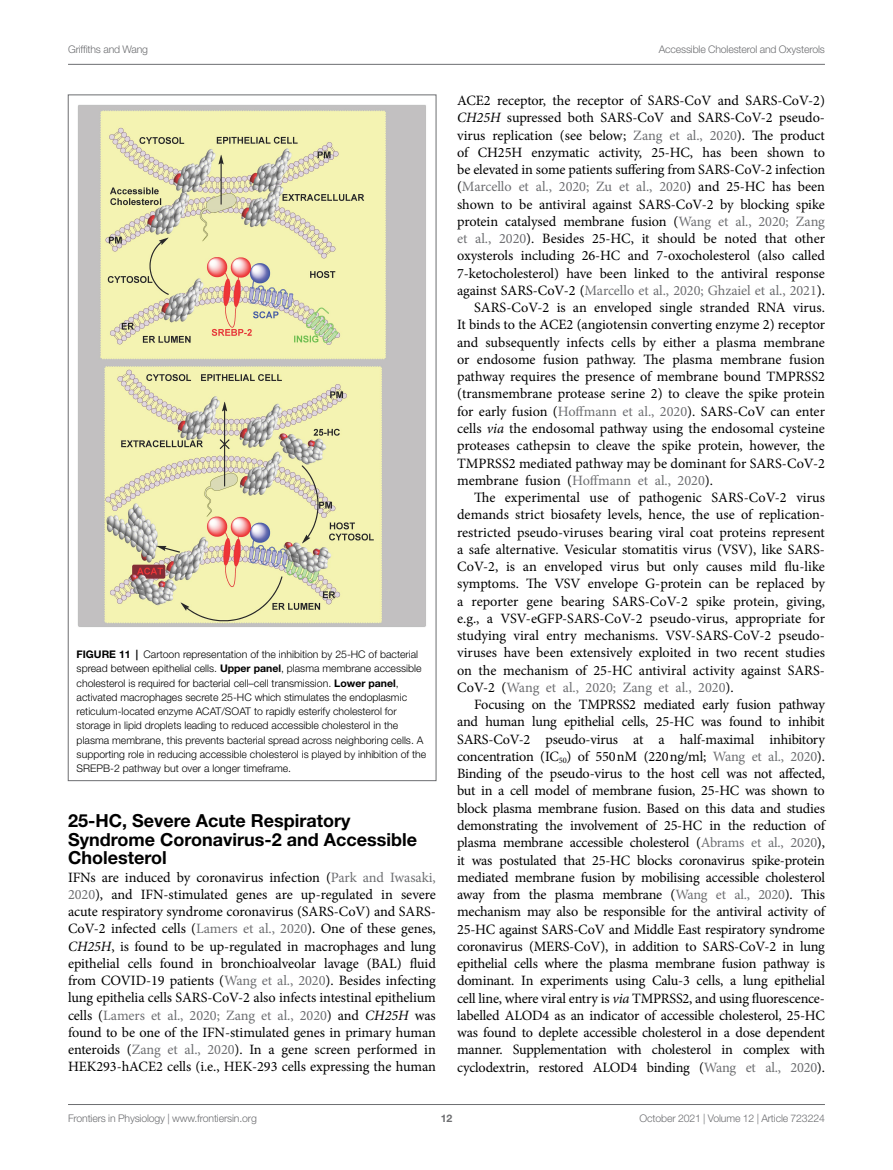
<style>
.page{position:relative;width:893px;height:1170px;background:#fff}
.page>*{position:absolute;margin:0;border:0;box-sizing:border-box;transform-origin:0 0}
.HEAD_2{font:700 18px/18.8px "Helvetica Neue LT Std";color:#000}
.TEXT{font:14.25px/17.2px "Minion Pro";letter-spacing:-.01em;color:#000;text-align:justify}
.TEXT_FLUSH{font:14.25px/17.2px "Minion Pro";letter-spacing:-.005em;color:#000;text-align:justify}
.FIG_LEG{font:300 10.5px/14.2px "Helvetica Neue LT Std";color:#000}
.t1{font:300 10.5px "Helvetica Neue LT Std";letter-spacing:-.015em;color:#6d6e71}
.t2{font:700 10.5px "Helvetica Neue LT Std";color:#6d6e71}
.s1{font-weight:700}
.s2{color:#6d6e71}
.s3{font-style:italic}
</style>
<div class="page">
<hr style="left:68px;top:64px;width:757px;height:1px;background:#6d6e71">
<hr style="left:68px;top:1104px;width:757px;height:1px;background:#6d6e71">
<img style="left:78px;top:105px;width:348px;height:522px">
<p class="t1" style="left:68px;top:42px;width:82px">Griffiths and Wang</p>
<p class="t1" style="left:659px;top:42px;width:168px">Accessible Cholesterol and Oxysterols</p>
<p class="FIG_LEG" style="left:77px;top:647px;width:351px"><span class="s1">FIGURE 11 |</span> Cartoon representation of the inhibition by 25-HC of bacterial spread between epithelial cells. <span class="s1">Upper panel</span>, plasma membrane accessible cholesterol is required for bacterial cell–cell transmission. <span class="s1">Lower panel</span>, activated macrophages secrete 25-HC which stimulates the endoplasmic reticulum-located enzyme ACAT/SOAT to rapidly esterify cholesterol for storage in lipid droplets leading to reduced accessible cholesterol in the plasma membrane, this prevents bacterial spread across neighboring cells. A supporting role in reducing accessible cholesterol is played by inhibition of the SREPB-2 pathway but over a longer timeframe.</p>
<p class="HEAD_2" style="left:68px;top:810px;width:351px">25-HC, Severe Acute Respiratory<br>Syndrome Coronavirus-2 and Accessible<br>Cholesterol</p>
<p class="TEXT_FLUSH" style="left:68px;top:868px;width:369px">IFNs are induced by coronavirus infection (<span class="s2">Park and Iwasaki, 2020</span>), and IFN-stimulated genes are up-regulated in severe acute respiratory syndrome coronavirus (SARS-CoV) and SARS-CoV-2 infected cells (<span class="s2">Lamers et al., 2020</span>). One of these genes, <span class="s3">CH25H</span>, is found to be up-regulated in macrophages and lung epithelial cells found in bronchioalveolar lavage (BAL) fluid from COVID-19 patients (<span class="s2">Wang et al., 2020</span>). Besides infecting lung epithelia cells SARS-CoV-2 also infects intestinal epithelium cells (<span class="s2">Lamers et al., 2020; Zang et al., 2020</span>) and <span class="s3">CH25H</span> was found to be one of the IFN-stimulated genes in primary human enteroids (<span class="s2">Zang et al., 2020</span>). In a gene screen performed in HEK293-hACE2 cells (i.e., HEK-293 cells expressing the human</p>
<p class="TEXT_FLUSH" style="left:457px;top:92px;width:369px">ACE2 receptor, the receptor of SARS-CoV and SARS-CoV-2)<br><span class="s3">CH25H</span> supressed both SARS-CoV and SARS-CoV-2 pseudo&shy;virus replication (see below; <span class="s2">Zang et al., 2020</span>). The product of CH25H enzymatic activity, 25-HC, has been shown to be elevated in some patients suffering from SARS-CoV-2 infection (<span class="s2">Marcello et al., 2020; Zu et al., 2020</span>) and 25-HC has been shown to be antiviral against SARS-CoV-2 by blocking spike protein catalysed membrane fusion (<span class="s2">Wang et al., 2020; Zang et al., 2020</span>). Besides 25-HC, it should be noted that other oxysterols including 26-HC and 7-oxocholesterol (also called 7-ketocholesterol) have been linked to the antiviral response against SARS-CoV-2 (<span class="s2">Marcello et al., 2020; Ghzaiel et al., 2021</span>).</p>
<p class="TEXT" style="left:457px;top:299px;width:369px;text-indent:17px">SARS-CoV-2 is an enveloped single stranded RNA virus.<br>It binds to the ACE2 (angiotensin converting enzyme 2) receptor and subsequently infects cells by either a plasma membrane or endosome fusion pathway. The plasma membrane fusion pathway requires the presence of membrane bound TMPRSS2 (transmembrane protease serine 2) to cleave the spike protein for early fusion (<span class="s2">Hoffmann et al., 2020</span>). SARS-CoV can enter cells <span class="s3">via</span> the endosomal pathway using the endosomal cysteine proteases cathepsin to cleave the spike protein, however, the TMPRSS2 mediated pathway may be dominant for SARS-CoV-2 membrane fusion (<span class="s2">Hoffmann et al., 2020</span>).</p>
<p class="TEXT" style="left:457px;top:489px;width:369px;text-indent:17px">The experimental use of pathogenic SARS-CoV-2 virus demands strict biosafety levels, hence, the use of replication&shy;restricted pseudo-viruses bearing viral coat proteins represent a safe alternative. Vesicular stomatitis virus (VSV), like SARS-CoV-2, is an enveloped virus but only causes mild flu-like symptoms. The VSV envelope G-protein can be replaced by a reporter gene bearing SARS-CoV-2 spike protein, giving, e.g., a VSV-eGFP-SARS-CoV-2 pseudo-virus, appropriate for studying viral entry mechanisms. VSV-SARS-CoV-2 pseudo&shy;viruses have been extensively exploited in two recent studies on the mechanism of 25-HC antiviral activity against SARS-CoV-2 (<span class="s2">Wang et al., 2020; Zang et al., 2020</span>).</p>
<p class="TEXT" style="left:457px;top:696px;width:369px;text-indent:17px">Focusing on the TMPRSS2 mediated early fusion pathway and human lung epithelial cells, 25-HC was found to inhibit SARS-CoV-2 pseudo-virus at a half-maximal inhibitory concentration (IC<sub>50</sub>) of 550nM (220ng/ml; <span class="s2">Wang et al., 2020</span>).<br>Binding of the pseudo-virus to the host cell was not affected, but in a cell model of membrane fusion, 25-HC was shown to block plasma membrane fusion. Based on this data and studies demonstrating the involvement of 25-HC in the reduction of plasma membrane accessible cholesterol (<span class="s2">Abrams et al., 2020</span>), it was postulated that 25-HC blocks coronavirus spike-protein mediated membrane fusion by mobilising accessible cholesterol away from the plasma membrane (<span class="s2">Wang et al., 2020</span>). This mechanism may also be responsible for the antiviral activity of 25-HC against SARS-CoV and Middle East respiratory syndrome coronavirus (MERS-CoV), in addition to SARS-CoV-2 in lung epithelial cells where the plasma membrane fusion pathway is dominant. In experiments using Calu-3 cells, a lung epithelial cell line, where viral entry is <span class="s3">via</span> TMPRSS2, and using fluorescence&shy;labelled ALOD4 as an indicator of accessible cholesterol, 25-HC was found to deplete accessible cholesterol in a dose dependent manner. Supplementation with cholesterol in complex with cyclodextrin, restored ALOD4 binding (<span class="s2">Wang et al., 2020</span>).</p>
<p class="t1" style="left:68px;top:1111px;width:190px">Frontiers in Physiology | www.frontiersin.org</p>
<p class="t2" style="left:441px;top:1111px;width:13px">12</p>
<p class="t1" style="left:640px;top:1111px;width:187px">October 2021 | Volume 12 | Article 723224</p>
</div>
